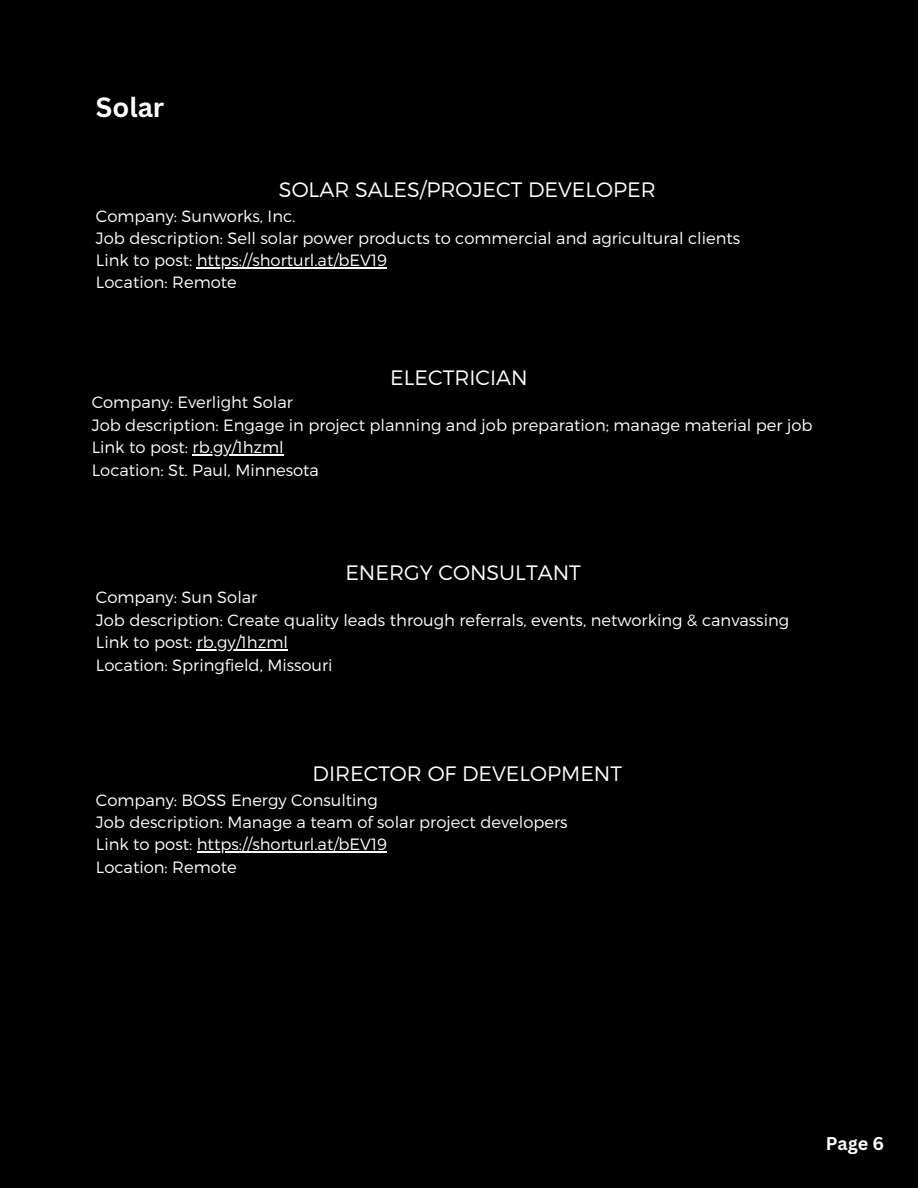
<style>
.page{position:relative;width:918px;height:1188px;background:#000}
.page>*{position:absolute;margin:0;border:0;box-sizing:border-box;transform-origin:0 0}
.t1{font:700 27px "Canva Sans";color:#fff}
.t2{font:300 20.85px "Montserrat";color:#fff}
.t3{font:700 18px "Canva Sans";color:#fff}
.t4{font:300 16.35px "Montserrat";color:#fff}
</style>
<div class="page">
<hr style="left:197px;top:267px;width:190px;height:1px;background:#fff">
<hr style="left:193px;top:454px;width:91px;height:2px;background:#fff">
<hr style="left:197px;top:649px;width:91px;height:1px;background:#fff">
<hr style="left:208px;top:851px;width:179px;height:1px;background:#fff">
<p class="t1" style="left:96px;top:88px;width:70px">Solar</p>
<p class="t2" style="left:279px;top:176px;width:378px">SOLAR SALES/PROJECT DEVELOPER</p>
<p class="t4" style="left:96px;top:205px;width:201px">Company: Sunworks, Inc.</p>
<p class="t4" style="left:96px;top:227px;width:646px">Job description: Sell solar power products to commercial and agricultural clients</p>
<p class="t4" style="left:96px;top:250px;width:293px">Link to post: https://shorturl.at/bEV19</p>
<p class="t4" style="left:96px;top:272px;width:142px">Location: Remote</p>
<p class="t2" style="left:390px;top:364px;width:139px">ELECTRICIAN</p>
<p class="t4" style="left:92px;top:392px;width:203px">Company: Everlight Solar</p>
<p class="t4" style="left:92px;top:414px;width:722px">Job description: Engage in project planning and job preparation; manage material per job</p>
<p class="t4" style="left:92px;top:437px;width:194px">Link to post: rb.gy/1hzml</p>
<p class="t4" style="left:92px;top:459px;width:229px">Location: St. Paul, Minnesota</p>
<p class="t2" style="left:345px;top:559px;width:237px">ENERGY CONSULTANT</p>
<p class="t4" style="left:96px;top:587px;width:163px">Company: Sun Solar</p>
<p class="t4" style="left:96px;top:609px;width:695px">Job description: Create quality leads through referrals, events, networking &amp; canvassing</p>
<p class="t4" style="left:96px;top:632px;width:194px">Link to post: rb.gy/1hzml</p>
<p class="t4" style="left:96px;top:654px;width:238px">Location: Springfield, Missouri</p>
<p class="t2" style="left:313px;top:760px;width:311px">DIRECTOR OF DEVELOPMENT</p>
<p class="t4" style="left:96px;top:789px;width:283px">Company: BOSS Energy Consulting</p>
<p class="t4" style="left:96px;top:812px;width:473px">Job description: Manage a team of solar project developers</p>
<p class="t4" style="left:96px;top:834px;width:293px">Link to post: https://shorturl.at/bEV19</p>
<p class="t4" style="left:96px;top:856px;width:142px">Location: Remote</p>
<p class="t3" style="left:826px;top:1130px;width:60px">Page 6</p>
</div>
